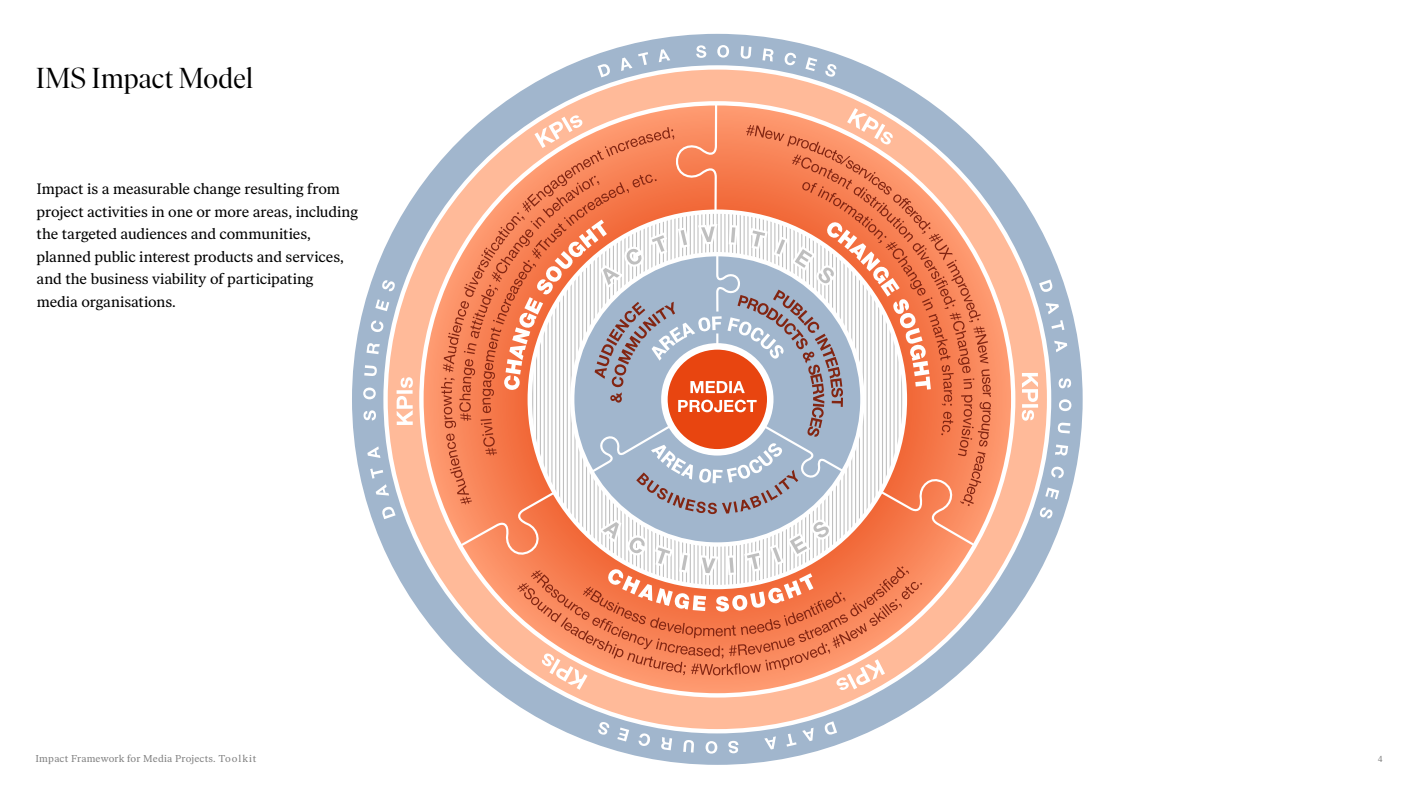
<style>
.page{position:relative;width:1418px;height:798px;background:#fff}
.page>*{position:absolute;margin:0;border:0;box-sizing:border-box;transform-origin:0 0}
.Main{font:28.75px "Ivar Display";letter-spacing:.01em;color:#000}
.Main-2{font:15px/22.5px "Ivar Text";letter-spacing:-.005em;color:#000}
.t1{font:10px "Ivar Text";letter-spacing:.025em;color:#828282}
.t2{font:8.75px "Ivar Text";color:#828282}
</style>
<div class="page">
<div style="left:352px;top:34px;width:730px;height:730px;background:#a1b6cd;border-radius:50%"></div>
<svg style="left:385px;top:67px;width:664px;height:664px;background:#febc9e"></svg>
<svg style="left:597px;top:45px;width:240px;height:32px"></svg>
<svg style="left:1021px;top:279px;width:50px;height:240px"></svg>
<svg style="left:597px;top:721px;width:240px;height:32px"></svg>
<svg style="left:363px;top:279px;width:50px;height:240px"></svg>
<svg style="left:441px;top:143px;width:16px;height:361px"></svg>
<svg style="left:977px;top:142px;width:14px;height:364px"></svg>
<svg style="left:457px;top:101px;width:520px;height:589px"></svg>
<p class="Main" style="left:36px;top:63px;width:218px">IMS Impact Model</p>
<p class="Main-2" style="left:36px;top:178px;width:323px">Impact is a measurable change resulting from project activities in one or more areas, including the targeted audiences and communities, planned public interest products and services, and the business viability of participating media organisations.</p>
<p class="t1" style="left:35px;top:752px;width:222px">Impact Framework for Media Projects. Toolkit</p>
<p class="t2" style="left:1377px;top:754px;width:6px">4</p>
</div>
